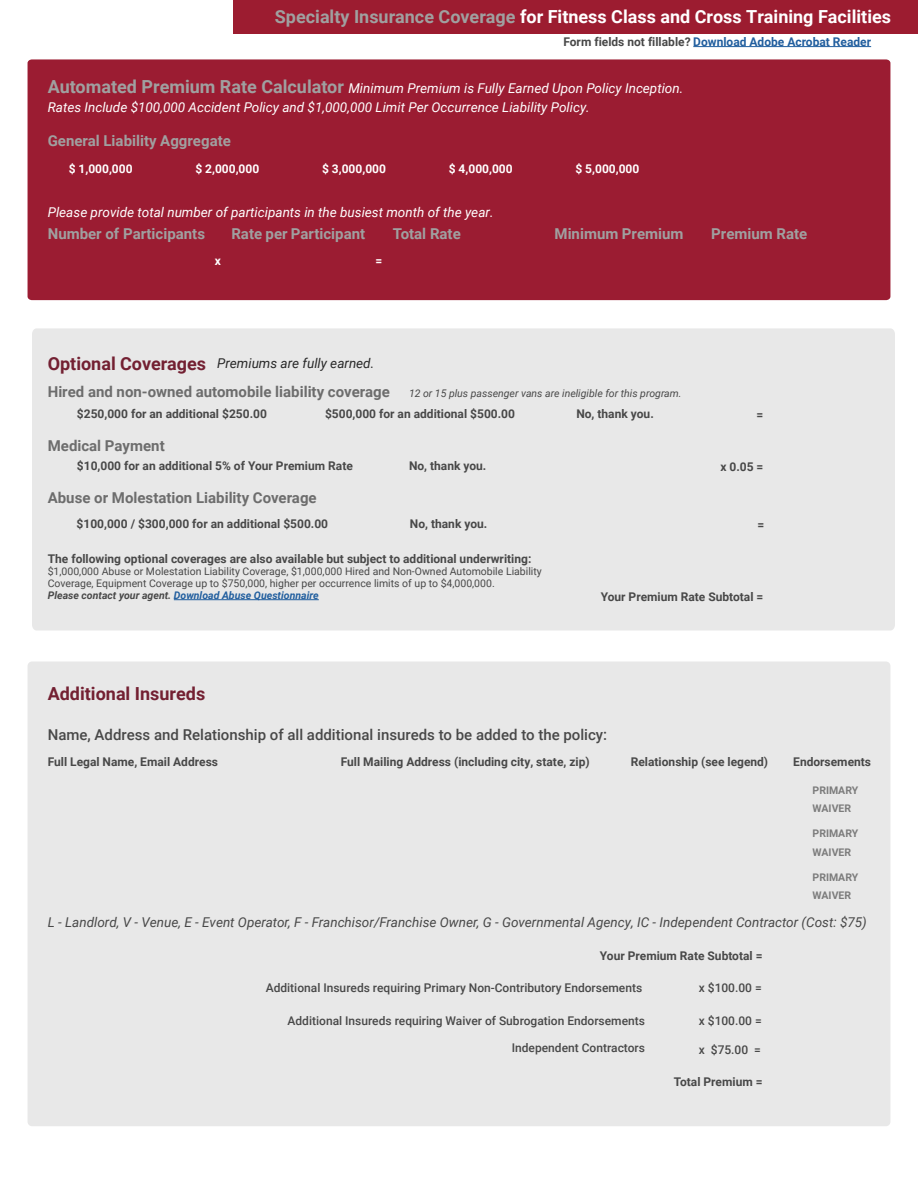
<style>
.page{position:relative;width:918px;height:1188px;background:#fff}
.page>*{position:absolute;margin:0;border:0;box-sizing:border-box;transform-origin:0 0}
.t1{font:700 18px "Roboto";color:#fff}
.t2{font:700 18px "Roboto";color:#732032}
.t3{font:700 15px "Roboto";color:#a0a0a0}
.t4{font:700 15px "Roboto";color:#6d6d6d}
.t5{font:500 15px "Roboto";color:#484848}
.t6{font:italic 13.5px/19.5px "Roboto";color:#fff}
.t7{font:italic 13.5px "Roboto";color:#484848}
.t8{font:italic 13.5px "Roboto";color:#292929}
.t9{font:700 12px "Roboto";color:#484848}
.t10{font:500 12px "Roboto";color:#484848}
.t11{font:700 12px "Roboto";color:#fff}
.t12{font:700 12px "Roboto";color:#215e9e}
.t13{font:10.5px/12px "Roboto";color:#484848}
.t14{font:italic 10.5px "Roboto";color:#484848}
.t15{font:700 10.5px "Roboto";color:#7c7c7c}
.s1{color:#a0a0a0}
.s2{color:#484848}
.s3{font-weight:700;font-style:normal;font-size:18px;color:#a0a0a0}
.s4{font-weight:700;font-style:normal;font-size:18px;color:#732032}
.s5{font-weight:700;font-style:italic}
.s6{font-weight:700;font-style:italic;color:#215e9e}
</style>
<div class="page">
<div style="left:234px;top:0;width:684px;height:33px;background:#9c1c30"></div>
<hr style="left:693px;top:46px;width:178px;height:1px;background:#215e9e">
<div style="left:32px;top:328px;width:863px;height:303px;background:#e8e8e8"></div>
<div style="left:28px;top:59px;width:862px;height:241px;background:#9b1c32"></div>
<hr style="left:174px;top:599px;width:145px;height:1px;background:#215e9e">
<div style="left:28px;top:662px;width:862px;height:464px;background:#e8e8e8;border-radius:4px"></div>
<h1 class="t1" style="left:275px;top:4px;width:618px"><span class="s1">Specialty Insurance Coverage</span> for Fitness Class and Cross Training Facilities</h1>
<p class="t12" style="left:563px;top:33px;width:309px"><span class="s2">Form fields not fillable?</span> Download Adobe Acrobat Reader</p>
<p class="t6" style="left:48px;top:78px;width:637px"><span class="s3">Automated Premium Rate Calculator</span> Minimum Premium is Fully Earned Upon Policy Inception.<br>Rates Include $100,000 Accident Policy and $1,000,000 Limit Per Occurrence Liability Policy.</p>
<p class="t3" style="left:48px;top:130px;width:185px">General Liability Aggregate</p>
<p class="t11" style="left:69px;top:160px;width:65px">$ 1,000,000</p>
<p class="t11" style="left:195px;top:160px;width:65px">$ 2,000,000</p>
<p class="t11" style="left:322px;top:160px;width:65px">$ 3,000,000</p>
<p class="t11" style="left:449px;top:160px;width:65px">$ 4,000,000</p>
<p class="t11" style="left:575px;top:160px;width:65px">$ 5,000,000</p>
<p class="t6" style="left:48px;top:201px;width:447px">Please provide total number of participants in the busiest month of the year.</p>
<p class="t3" style="left:48px;top:223px;width:159px">Number of Participants</p>
<p class="t3" style="left:231px;top:223px;width:135px">Rate per Participant</p>
<p class="t3" style="left:393px;top:223px;width:69px">Total Rate</p>
<p class="t3" style="left:555px;top:223px;width:131px">Minimum Premium</p>
<p class="t3" style="left:711px;top:223px;width:97px">Premium Rate</p>
<p class="t11" style="left:215px;top:252px;width:8px">x</p>
<p class="t11" style="left:376px;top:252px;width:8px">=</p>
<p class="t8" style="left:48px;top:354px;width:328px"><span class="s4">Optional Coverages</span> Premiums are fully earned.</p>
<p class="t4" style="left:48px;top:381px;width:344px">Hired and non-owned automobile liability coverage</p>
<p class="t14" style="left:409px;top:386px;width:274px">12 or 15 plus passenger vans are ineligible for this program.</p>
<p class="t9" style="left:77px;top:405px;width:191px">$250,000 for an additional $250.00</p>
<p class="t9" style="left:325px;top:405px;width:191px">$500,000 for an additional $500.00</p>
<p class="t9" style="left:576px;top:405px;width:79px">No, thank you.</p>
<p class="t9" style="left:757px;top:406px;width:8px">=</p>
<p class="t4" style="left:48px;top:435px;width:118px">Medical Payment</p>
<p class="t9" style="left:77px;top:458px;width:277px">$10,000 for an additional 5% of Your Premium Rate</p>
<p class="t9" style="left:409px;top:457px;width:79px">No, thank you.</p>
<p class="t9" style="left:720px;top:458px;width:45px">x 0.05 =</p>
<p class="t4" style="left:48px;top:487px;width:270px">Abuse or Molestation Liability Coverage</p>
<p class="t9" style="left:77px;top:516px;width:253px">$100,000 / $300,000 for an additional $500.00</p>
<p class="t9" style="left:410px;top:516px;width:79px">No, thank you.</p>
<p class="t9" style="left:757px;top:516px;width:8px">=</p>
<p class="t9" style="left:48px;top:550px;width:485px">The following optional coverages are also available but subject to additional underwriting:</p>
<p class="t13" style="left:48px;top:565px;width:496px">$1,000,000 Abuse or Molestation Liability Coverage, $1,000,000 Hired and Non-Owned Automobile Liability<br>Coverage, Equipment Coverage up to $750,000, higher per occurrence limits of up to $4,000,000.<br><span class="s5">Please contact your agent.</span> <span class="s6">Download Abuse Questionnaire</span></p>
<p class="t9" style="left:601px;top:588px;width:164px">Your Premium Rate Subtotal =</p>
<h1 class="t2" style="left:48px;top:681px;width:159px">Additional Insureds</h1>
<p class="t5" style="left:48px;top:724px;width:561px">Name, Address and Relationship of all additional insureds to be added to the policy:</p>
<p class="t9" style="left:48px;top:753px;width:172px">Full Legal Name, Email Address</p>
<p class="t9" style="left:341px;top:753px;width:250px">Full Mailing Address (including city, state, zip)</p>
<p class="t9" style="left:631px;top:753px;width:139px">Relationship (see legend)</p>
<p class="t9" style="left:793px;top:753px;width:79px">Endorsements</p>
<p class="t15" style="left:813px;top:782px;width:47px">PRIMARY</p>
<p class="t15" style="left:813px;top:826px;width:47px">PRIMARY</p>
<p class="t15" style="left:813px;top:870px;width:47px">PRIMARY</p>
<p class="t15" style="left:813px;top:801px;width:40px">WAIVER</p>
<p class="t15" style="left:813px;top:845px;width:40px">WAIVER</p>
<p class="t15" style="left:813px;top:888px;width:40px">WAIVER</p>
<p class="t7" style="left:48px;top:913px;width:821px">L - Landlord, V - Venue, E - Event Operator, F - Franchisor/Franchise Owner, G - Governmental Agency, IC - Independent Contractor (Cost: $75)</p>
<p class="t9" style="left:600px;top:947px;width:164px">Your Premium Rate Subtotal =</p>
<p class="t10" style="left:266px;top:979px;width:378px">Additional Insureds requiring Primary Non-Contributory Endorsements</p>
<p class="t10" style="left:699px;top:980px;width:64px">x $100.00 =</p>
<p class="t10" style="left:288px;top:1012px;width:359px">Additional Insureds requiring Waiver of Subrogation Endorsements</p>
<p class="t10" style="left:699px;top:1012px;width:64px">x $100.00 =</p>
<p class="t10" style="left:512px;top:1039px;width:135px">Independent Contractors</p>
<p class="t10" style="left:699px;top:1041px;width:64px">x $75.00 =</p>
<p class="t9" style="left:674px;top:1074px;width:90px">Total Premium =</p>
</div>
